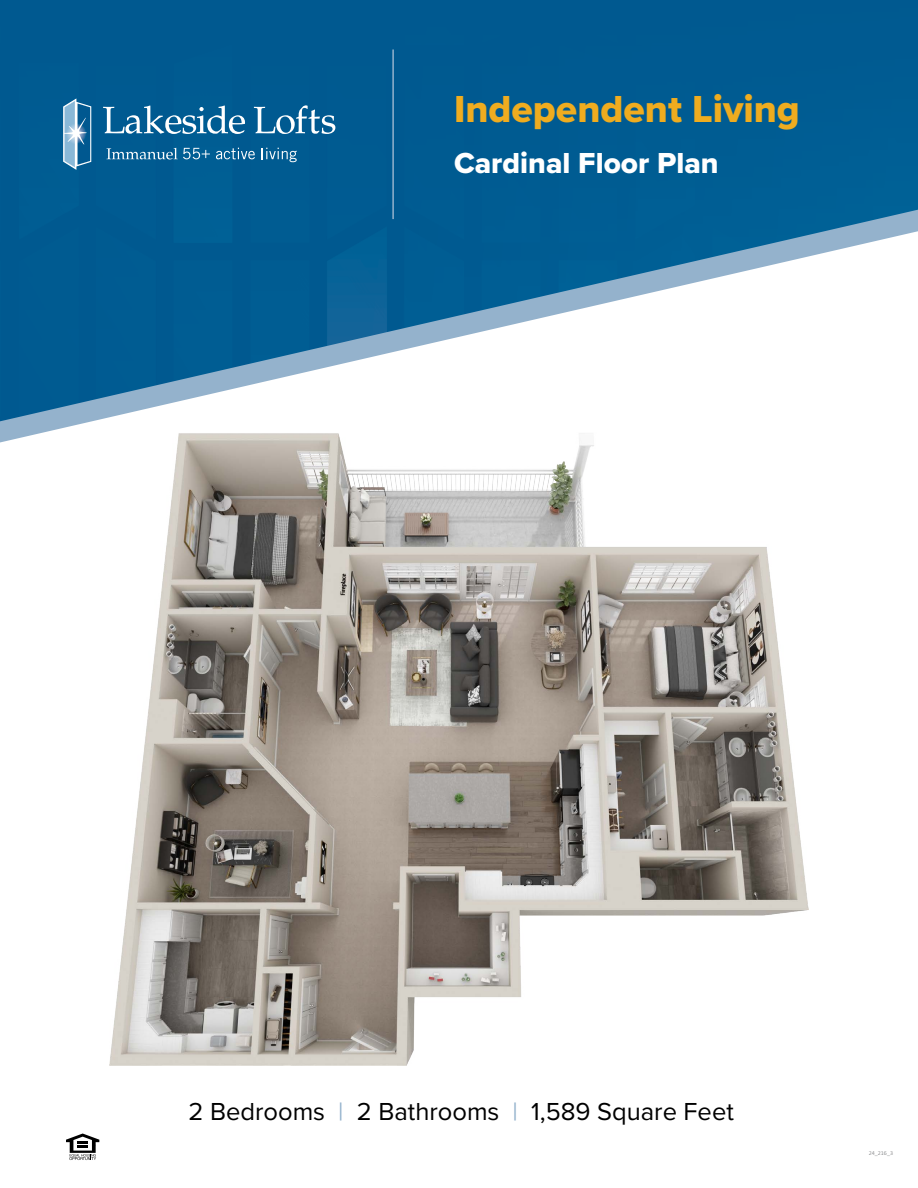
<style>
.page{position:relative;width:918px;height:1188px;background:#fff}
.page>*{position:absolute;margin:0;border:0;box-sizing:border-box;transform-origin:0 0}
.t1{font:39px "Proxima Nova Extrabld";color:#efac1f}
.t2{font:30px "Proxima Nova Extrabld";color:#fff}
.t3{font:25.5px "Proxima Nova";color:#000}
.t4{font:300 6px "Calibri";color:#6d6e71}
.s1{color:#94b2cc}
</style>
<div class="page">
<div style="left:0;top:0;width:918px;height:210px;background:#005a91"></div>
<svg style="left:0;top:210px;width:918px;height:232px"></svg>
<svg style="left:66px;top:1134px;width:33px;height:26px"></svg>
<img style="left:109px;top:432px;width:700px;height:633px">
<hr style="left:392px;top:50px;width:2px;height:169px;background:#94b2cc">
<svg style="left:63px;top:98px;width:29px;height:72px;background:#649bbe"></svg>
<svg style="left:107px;top:148px;width:103px;height:12px"></svg>
<svg style="left:216px;top:148px;width:39px;height:11px"></svg>
<svg style="left:262px;top:148px;width:35px;height:14px"></svg>
<svg style="left:103px;top:105px;width:142px;height:29px"></svg>
<svg style="left:254px;top:105px;width:81px;height:29px"></svg>
<h1 class="t1" style="left:454px;top:80px;width:347px">Independent Living</h1>
<p class="t2" style="left:454px;top:141px;width:266px">Cardinal Floor Plan</p>
<p class="t3" style="left:188px;top:1092px;width:547px">2 Bedrooms <span class="s1">|</span> 2 Bathrooms <span class="s1">|</span> 1,589 Square Feet</p>
<p class="t4" style="left:869px;top:1149px;width:26px">24_216_3</p>
</div>
